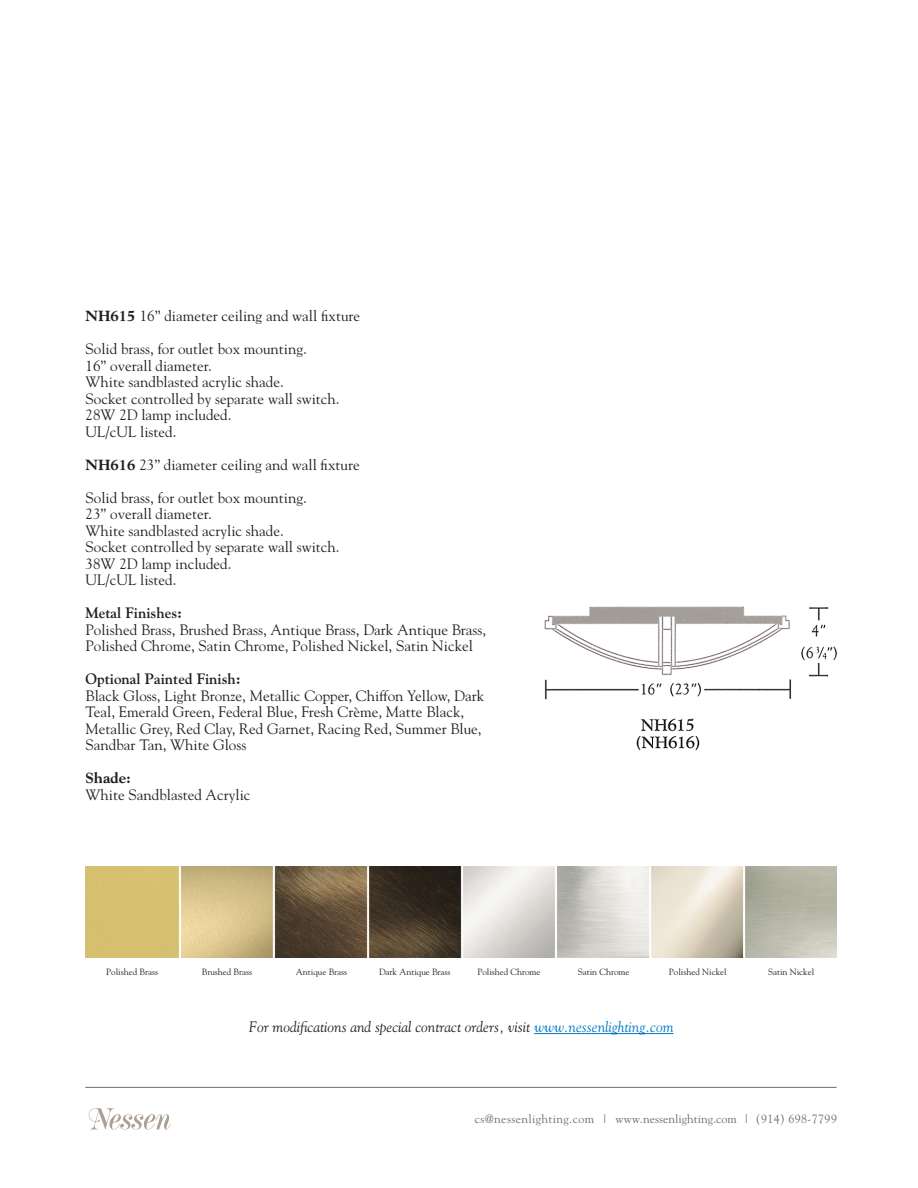
<style>
.page{position:relative;width:918px;height:1188px;background:#fff}
.page>*{position:absolute;margin:0;border:0;box-sizing:border-box;transform-origin:0 0}
.t1{font:15px/16.5px "Goudy";color:#231f20}
.t2{font:italic 15px "Goudy";color:#231f20}
.t3{font:700 15px "Goudy";color:#231f20}
.t4{font:800 15px "Goudy";color:#231f20}
.t5{font:12px "Goudy";letter-spacing:.03em;color:#6c6d70}
.t6{font:9px "Goudy";color:#231f20}
.s1{font-weight:800}
.s2{color:#0079c2}
</style>
<div class="page">
<hr style="left:534px;top:1033px;width:140px;height:1px;background:#0079c2">
<hr style="left:85px;top:1087px;width:752px;height:1px;background:#6c6d70">
<svg style="left:89px;top:1108px;width:82px;height:22px"></svg>
<img style="left:86px;top:867px;width:751px;height:91px">
<img style="left:544px;top:606px;width:293px;height:145px">
<p class="t1" style="left:86px;top:307px;width:276px"><span class="s1">NH615</span> 16” diameter ceiling and wall fixture</p>
<p class="t1" style="left:86px;top:340px;width:223px">Solid brass, for outlet box mounting.</p>
<p class="t1" style="left:86px;top:357px;width:128px">16” overall diameter.</p>
<p class="t1" style="left:86px;top:373px;width:200px">White sandblasted acrylic shade.</p>
<p class="t1" style="left:86px;top:390px;width:256px">Socket controlled by separate wall switch.</p>
<p class="t1" style="left:86px;top:406px;width:147px">28W 2D lamp included.</p>
<p class="t1" style="left:86px;top:423px;width:92px">UL/cUL listed.</p>
<p class="t1" style="left:86px;top:456px;width:276px"><span class="s1">NH616</span> 23” diameter ceiling and wall fixture</p>
<p class="t1" style="left:86px;top:489px;width:223px">Solid brass, for outlet box mounting.</p>
<p class="t1" style="left:86px;top:505px;width:128px">23” overall diameter.</p>
<p class="t1" style="left:86px;top:522px;width:200px">White sandblasted acrylic shade.</p>
<p class="t1" style="left:86px;top:538px;width:256px">Socket controlled by separate wall switch.</p>
<p class="t1" style="left:86px;top:555px;width:147px">38W 2D lamp included.</p>
<p class="t1" style="left:86px;top:571px;width:92px">UL/cUL listed.</p>
<p class="t3" style="left:86px;top:604px;width:98px">Metal Finishes:</p>
<p class="t1" style="left:86px;top:621px;width:402px">Polished Brass, Brushed Brass, Antique Brass, Dark Antique Brass,<br>Polished Chrome, Satin Chrome, Polished Nickel, Satin Nickel</p>
<p class="t3" style="left:86px;top:670px;width:157px">Optional Painted Finish:</p>
<p class="t1" style="left:86px;top:687px;width:400px">Black Gloss, Light Bronze, Metallic Copper, Chiffon Yellow, Dark Teal, Emerald Green, Federal Blue, Fresh Crème, Matte Black, Metallic Grey, Red Clay, Red Garnet, Racing Red, Summer Blue, Sandbar Tan, White Gloss</p>
<p class="t4" style="left:86px;top:769px;width:47px">Shade:</p>
<p class="t1" style="left:86px;top:786px;width:166px">White Sandblasted Acrylic</p>
<p class="t6" style="left:106px;top:966px;width:53px">Polished Brass</p>
<p class="t6" style="left:202px;top:966px;width:52px">Brushed Brass</p>
<p class="t6" style="left:296px;top:966px;width:53px">Antique Brass</p>
<p class="t6" style="left:379px;top:966px;width:73px">Dark Antique Brass</p>
<p class="t6" style="left:477px;top:966px;width:65px">Polished Chrome</p>
<p class="t6" style="left:578px;top:966px;width:53px">Satin Chrome</p>
<p class="t6" style="left:669px;top:966px;width:59px">Polished Nickel</p>
<p class="t6" style="left:768px;top:966px;width:48px">Satin Nickel</p>
<p class="t2" style="left:249px;top:1018px;width:426px">For modifications and special contract orders, visit <span class="s2">www.nessenlighting.com</span></p>
<p class="t5" style="left:475px;top:1112px;width:364px">cs@nessenlighting.com | www.nessenlighting.com | (914) 698-7799</p>
</div>
